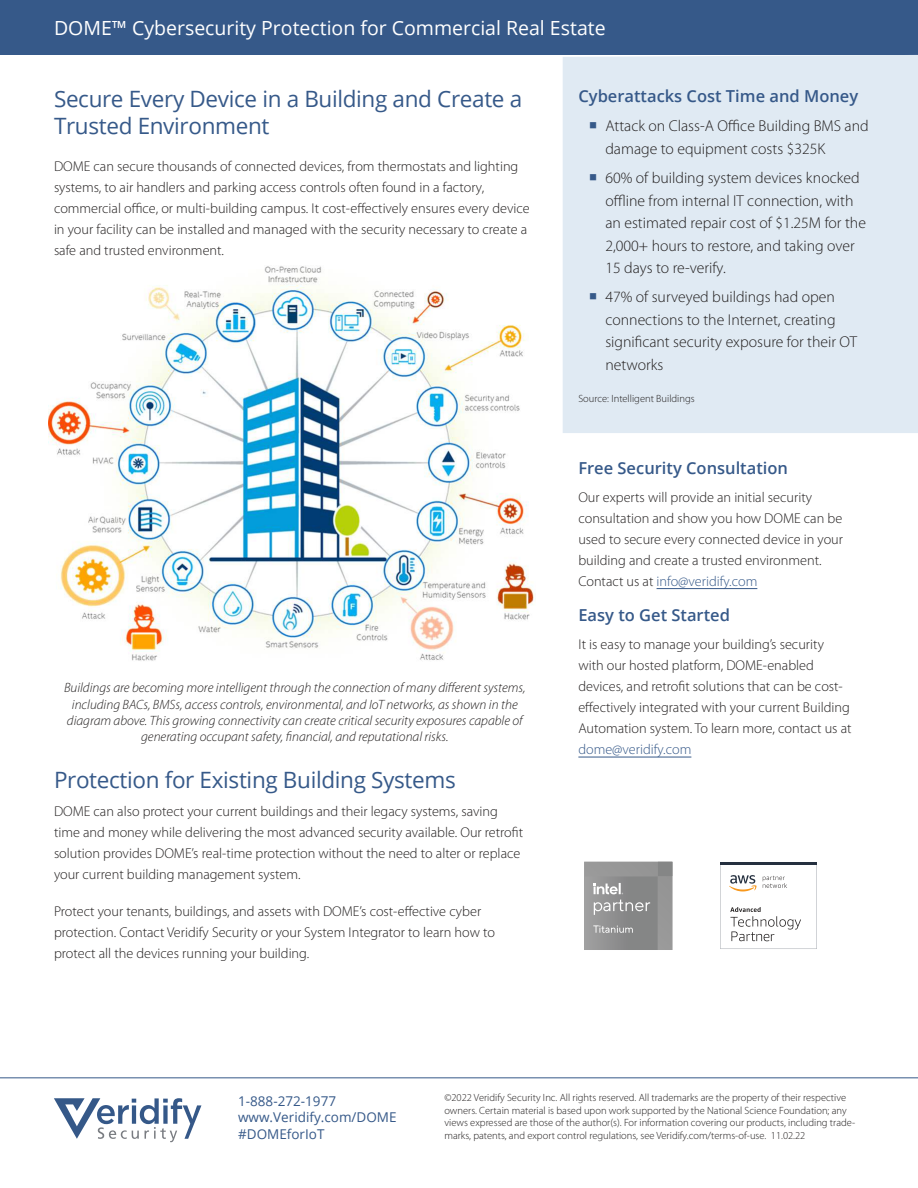
<style>
.page{position:relative;width:918px;height:1188px;background:#fff}
.page>*{position:absolute;margin:0;border:0;box-sizing:border-box;transform-origin:0 0}
.t1{font:22.5px/27px "Open Sans";letter-spacing:-.015em;color:#365989}
.t2{font:19.5px "Open Sans";color:#fff}
.t3{font:600 16.5px "Open Sans";color:#365989}
.t4{font:300 15.75px/22.5px "Myriad Pro";color:#221f1f}
.t5{font:300 14.25px/21px "Myriad Pro";color:#221f1f}
.t6{font:300 14.25px "Myriad Pro";color:#365989}
.t7{font:italic 300 13.5px/16.2px "Myriad Pro";color:#221f1f;text-align:center}
.t8{font:13.5px/16.5px "Open Sans";color:#365989}
.t9{font:300 10.5px/12.6px "Myriad Pro";color:#221f1f}
.s1{color:#365989}
</style>
<div class="page">
<hr style="left:0;top:1077px;width:918px;height:1px;background:#365989">
<div style="left:0;top:0;width:918px;height:55px;background:#365989"></div>
<svg style="left:54px;top:1098px;width:147px;height:44px"></svg>
<div style="left:563px;top:55px;width:355px;height:378px;background:#e0eaf3"></div>
<hr style="left:657px;top:588px;width:100px;height:1px;background:#365989">
<hr style="left:578px;top:757px;width:113px;height:1px;background:#365989">
<img style="left:48px;top:266px;width:488px;height:395px">
<img style="left:584px;top:861px;width:89px;height:89px">
<svg style="left:593px;top:925px;width:40px;height:8px"></svg>
<svg style="left:594px;top:900px;width:56px;height:15px"></svg>
<svg style="left:594px;top:883px;width:29px;height:11px"></svg>
<hr style="left:720px;top:862px;width:97px;height:2px;background:#25303f">
<svg style="left:720px;top:864px;width:97px;height:85px"></svg>
<h2 class="t2" style="left:54px;top:20px;width:553px">DOME™ Cybersecurity Protection for Commercial Real Estate</h2>
<h1 class="t1" style="left:54px;top:87px;width:470px">Secure Every Device in a Building and Create a<br>Trusted Environment</h1>
<p class="t5" style="left:54px;top:157px;width:477px">DOME can secure thousands of connected devices, from thermostats and lighting systems, to air handlers and parking access controls often found in a factory, commercial office, or multi-building campus. It cost-effectively ensures every device in your facility can be installed and managed with the security necessary to create a safe and trusted environment.</p>
<p class="t7" style="left:64px;top:681px;width:463px">Buildings are becoming more intelligent through the connection of many different systems, including BACs, BMSs, access controls, environmental, and IoT networks, as shown in the diagram above. This growing connectivity can create critical security exposures capable of generating occupant safety, financial, and reputational risks.</p>
<h1 class="t1" style="left:54px;top:769px;width:403px">Protection for Existing Building Systems</h1>
<p class="t5" style="left:54px;top:802px;width:471px">DOME can also protect your current buildings and their legacy systems, saving time and money while delivering the most advanced security available. Our retrofit solution provides DOME’s real-time protection without the need to alter or replace your current building management system.</p>
<p class="t5" style="left:54px;top:902px;width:443px">Protect your tenants, buildings, and assets with DOME’s cost-effective cyber protection. Contact Veridify Security or your System Integrator to learn how to protect all the devices running your building.</p>
<p class="t3" style="left:578px;top:90px;width:281px">Cyberattacks Cost Time and Money</p>
<p class="t4" style="left:605px;top:116px;width:265px;text-indent:-16px"><span class="s1">○</span> Attack on Class-A Office Building BMS and damage to equipment costs $325K</p>
<p class="t4" style="left:605px;top:168px;width:262px;text-indent:-16px"><span class="s1">○</span> 60% of building system devices knocked offline from internal IT connection, with an estimated repair cost of $1.25M for the 2,000+ hours to restore, and taking over 15 days to re-verify.</p>
<p class="t4" style="left:605px;top:287px;width:253px;text-indent:-16px"><span class="s1">○</span> 47% of surveyed buildings had open connections to the Internet, creating significant security exposure for their OT networks</p>
<p class="t9" style="left:578px;top:393px;width:118px">Source: Intelligent Buildings</p>
<p class="t3" style="left:578px;top:461px;width:211px">Free Security Consultation</p>
<p class="t5" style="left:578px;top:487px;width:266px">Our experts will provide an initial security consultation and show you how DOME can be used to secure every connected device in your building and create a trusted environment.<br>Contact us at <span class="s1">info@veridify.com</span></p>
<p class="t3" style="left:578px;top:609px;width:153px">Easy to Get Started</p>
<p class="t5" style="left:578px;top:635px;width:275px">It is easy to manage your building’s security with our hosted platform, DOME-enabled devices, and retrofit solutions that can be cost&shy;effectively integrated with your current Building Automation system. To learn more, contact us at</p>
<p class="t6" style="left:578px;top:744px;width:115px">dome@veridify.com</p>
<p class="t8" style="left:238px;top:1094px;width:160px">1-888-272-1977 www.Veridify.com/DOME #DOMEforIoT</p>
<p class="t9" style="left:444px;top:1092px;width:412px">©2022 Veridify Security Inc. All rights reserved. All trademarks are the property of their respective owners. Certain material is based upon work supported by the National Science Foundation; any views expressed are those of the author(s). For information covering our products, including trade&shy;marks, patents, and export control regulations, see Veridify.com/terms-of-use. 11.02.22</p>
</div>
